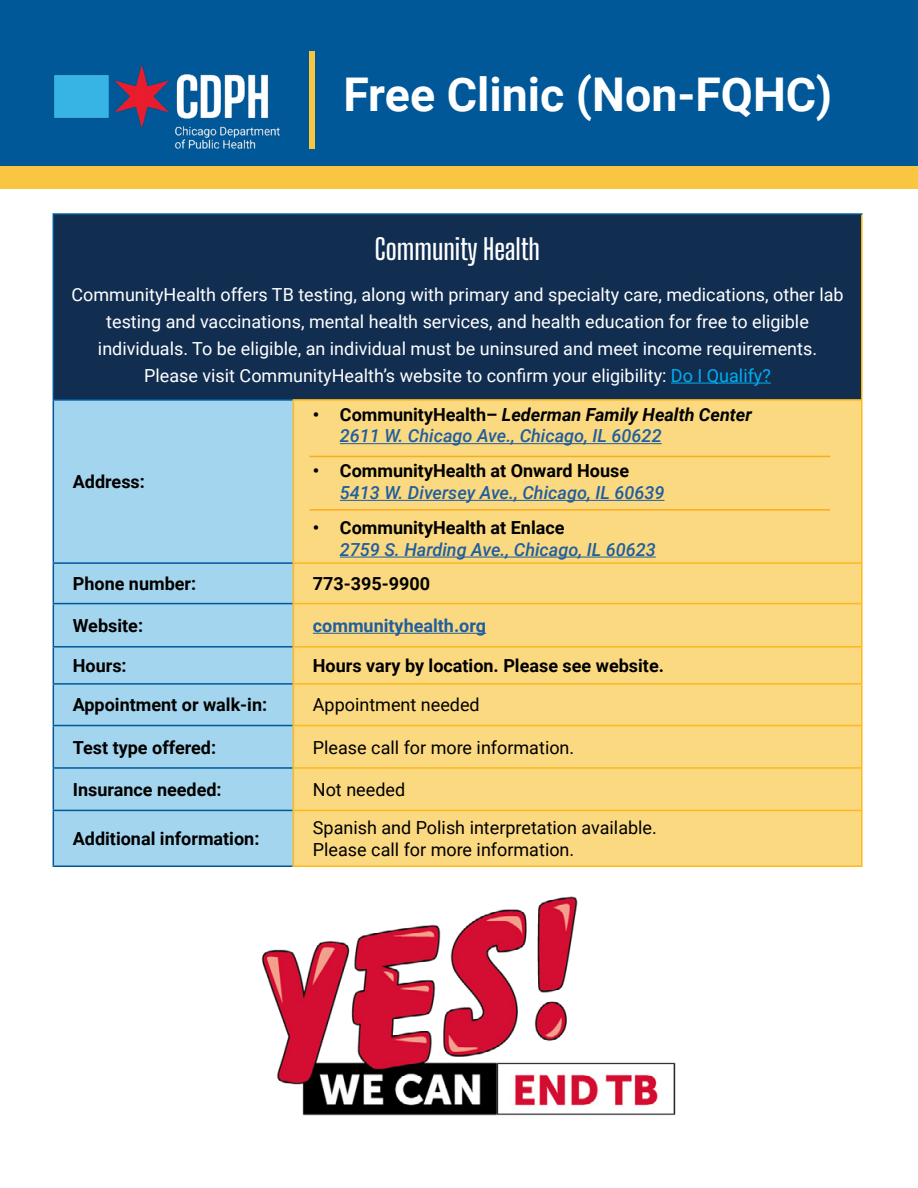
<style>
.page{position:relative;width:918px;height:1188px;background:#fff}
.page>*{position:absolute;margin:0;border:0;box-sizing:border-box;transform-origin:0 0}
.t1{font:700 46.5px "Roboto";color:#fff}
.t2{font:100 28.5px "Big Shoulders Display";color:#fff}
.t3{font:18px/27px "Roboto";color:#fff;text-align:center}
.t4{font:700 18px "Roboto";color:#000}
.t5{font:italic 500 18px/21.6px "Roboto";color:#215e9e}
.t6{font:18px/21.6px "Roboto";color:#000}
.t7{font:700 18px "Roboto";color:#215e9e}
.s1{color:#00aeef}
.s2{font-weight:700;font-style:normal;color:#000}
.s3{font-weight:700;color:#000}
</style>
<div class="page">
<div style="left:53px;top:214px;width:809px;height:186px;background:#112e51"></div>
<div style="left:54px;top:401px;width:239px;height:465px;background:#a4d5ee"></div>
<div style="left:294px;top:401px;width:567px;height:465px;background:#fad980"></div>
<hr style="left:53px;top:213px;width:240px;height:2px;background:#005899">
<hr style="left:53px;top:215px;width:1px;height:184px;background:#005899">
<hr style="left:293px;top:213px;width:570px;height:2px;background:#005899">
<hr style="left:53px;top:399px;width:240px;height:2px;background:#005899">
<hr style="left:53px;top:401px;width:1px;height:161px;background:#005899">
<hr style="left:53px;top:562px;width:240px;height:2px;background:#005899">
<hr style="left:53px;top:564px;width:1px;height:39px;background:#005899">
<hr style="left:53px;top:603px;width:240px;height:1px;background:#005899">
<hr style="left:53px;top:604px;width:1px;height:42px;background:#005899">
<hr style="left:53px;top:646px;width:240px;height:2px;background:#005899">
<hr style="left:53px;top:648px;width:1px;height:35px;background:#005899">
<hr style="left:53px;top:683px;width:240px;height:2px;background:#005899">
<hr style="left:53px;top:685px;width:1px;height:40px;background:#005899">
<hr style="left:53px;top:725px;width:240px;height:1px;background:#005899">
<hr style="left:53px;top:726px;width:1px;height:41px;background:#005899">
<hr style="left:53px;top:767px;width:240px;height:2px;background:#005899">
<hr style="left:53px;top:769px;width:1px;height:41px;background:#005899">
<hr style="left:53px;top:810px;width:240px;height:1px;background:#005899">
<hr style="left:53px;top:811px;width:1px;height:55px;background:#005899">
<hr style="left:53px;top:866px;width:240px;height:1px;background:#005899">
<hr style="left:861px;top:215px;width:2px;height:184px;background:#fdb81e">
<hr style="left:293px;top:399px;width:570px;height:2px;background:#fdb81e">
<hr style="left:293px;top:401px;width:1px;height:161px;background:#fdb81e">
<hr style="left:861px;top:401px;width:2px;height:161px;background:#fdb81e">
<hr style="left:293px;top:562px;width:570px;height:2px;background:#fdb81e">
<hr style="left:293px;top:564px;width:1px;height:39px;background:#fdb81e">
<hr style="left:861px;top:564px;width:2px;height:39px;background:#fdb81e">
<hr style="left:293px;top:603px;width:570px;height:1px;background:#fdb81e">
<hr style="left:293px;top:604px;width:1px;height:42px;background:#fdb81e">
<hr style="left:861px;top:604px;width:2px;height:42px;background:#fdb81e">
<hr style="left:293px;top:646px;width:570px;height:2px;background:#fdb81e">
<hr style="left:293px;top:648px;width:1px;height:35px;background:#fdb81e">
<hr style="left:861px;top:648px;width:2px;height:35px;background:#fdb81e">
<hr style="left:293px;top:683px;width:570px;height:2px;background:#fdb81e">
<hr style="left:293px;top:685px;width:1px;height:40px;background:#fdb81e">
<hr style="left:861px;top:685px;width:2px;height:40px;background:#fdb81e">
<hr style="left:293px;top:725px;width:570px;height:1px;background:#fdb81e">
<hr style="left:293px;top:726px;width:1px;height:41px;background:#fdb81e">
<hr style="left:861px;top:726px;width:2px;height:41px;background:#fdb81e">
<hr style="left:293px;top:767px;width:570px;height:2px;background:#fdb81e">
<hr style="left:293px;top:769px;width:1px;height:41px;background:#fdb81e">
<hr style="left:861px;top:769px;width:2px;height:41px;background:#fdb81e">
<hr style="left:293px;top:810px;width:570px;height:1px;background:#fdb81e">
<hr style="left:293px;top:811px;width:1px;height:55px;background:#fdb81e">
<hr style="left:861px;top:811px;width:2px;height:55px;background:#fdb81e">
<hr style="left:293px;top:866px;width:570px;height:1px;background:#fdb81e">
<hr style="left:671px;top:383px;width:100px;height:1px;background:#00aeef">
<hr style="left:340px;top:443px;width:322px;height:1px;background:#215e9e">
<hr style="left:340px;top:500px;width:324px;height:1px;background:#215e9e">
<hr style="left:340px;top:557px;width:316px;height:1px;background:#215e9e">
<hr style="left:313px;top:633px;width:173px;height:1px;background:#215e9e">
<div style="left:0;top:0;width:918px;height:171px;background:#005899"></div>
<img style="left:53px;top:65px;width:227px;height:84px">
<div style="left:310px;top:51px;width:5px;height:98px;background:#f9c642"></div>
<div style="left:0;top:166px;width:918px;height:23px;background:#f9c642"></div>
<hr style="left:310px;top:456px;width:520px;height:1px;background:#fdac19">
<hr style="left:310px;top:509px;width:520px;height:2px;background:#fdac19">
<img style="left:261px;top:896px;width:415px;height:220px">
<h1 class="t1" style="left:343px;top:62px;width:490px">Free Clinic (Non-FQHC)</h1>
<h2 class="t2" style="left:375px;top:230px;width:167px">Community Health</h2>
<p class="t3" style="left:71px;top:280px;width:774px">CommunityHealth offers TB testing, along with primary and specialty care, medications, other lab testing and vaccinations, mental health services, and health education for free to eligible individuals. To be eligible, an individual must be uninsured and meet income requirements.<br>Please visit CommunityHealth’s website to confirm your eligibility: <span class="s1">Do I Qualify?</span></p>
<p class="t4" style="left:73px;top:469px;width:74px">Address:</p>
<p class="t5" style="left:340px;top:403px;width:413px;text-indent:-27px"><span class="s2">• CommunityHealth–</span> <span class="s3">Lederman Family Health Center<br></span>2611 W. Chicago Ave., Chicago, IL 60622</p>
<p class="t4" style="left:313px;top:458px;width:318px">• CommunityHealth at Onward House</p>
<p class="t5" style="left:340px;top:481px;width:326px">5413 W. Diversey Ave., Chicago, IL 60639</p>
<p class="t4" style="left:313px;top:515px;width:253px">• CommunityHealth at Enlace</p>
<p class="t5" style="left:340px;top:538px;width:317px">2759 S. Harding Ave., Chicago, IL 60623</p>
<p class="t4" style="left:73px;top:571px;width:125px">Phone number:</p>
<p class="t4" style="left:313px;top:571px;width:119px">773-395-9900</p>
<p class="t4" style="left:73px;top:613px;width:72px">Website:</p>
<p class="t7" style="left:313px;top:613px;width:175px">communityhealth.org</p>
<p class="t4" style="left:73px;top:653px;width:55px">Hours:</p>
<p class="t4" style="left:313px;top:653px;width:353px">Hours vary by location. Please see website.</p>
<p class="t4" style="left:73px;top:692px;width:196px">Appointment or walk-in:</p>
<p class="t6" style="left:313px;top:694px;width:168px">Appointment needed</p>
<p class="t4" style="left:73px;top:734px;width:145px">Test type offered:</p>
<p class="t6" style="left:313px;top:736px;width:263px">Please call for more information.</p>
<p class="t4" style="left:73px;top:777px;width:150px">Insurance needed:</p>
<p class="t6" style="left:313px;top:778px;width:94px">Not needed</p>
<p class="t4" style="left:73px;top:826px;width:188px">Additional information:</p>
<p class="t6" style="left:313px;top:816px;width:346px">Spanish and Polish interpretation available.<br>Please call for more information.</p>
</div>
